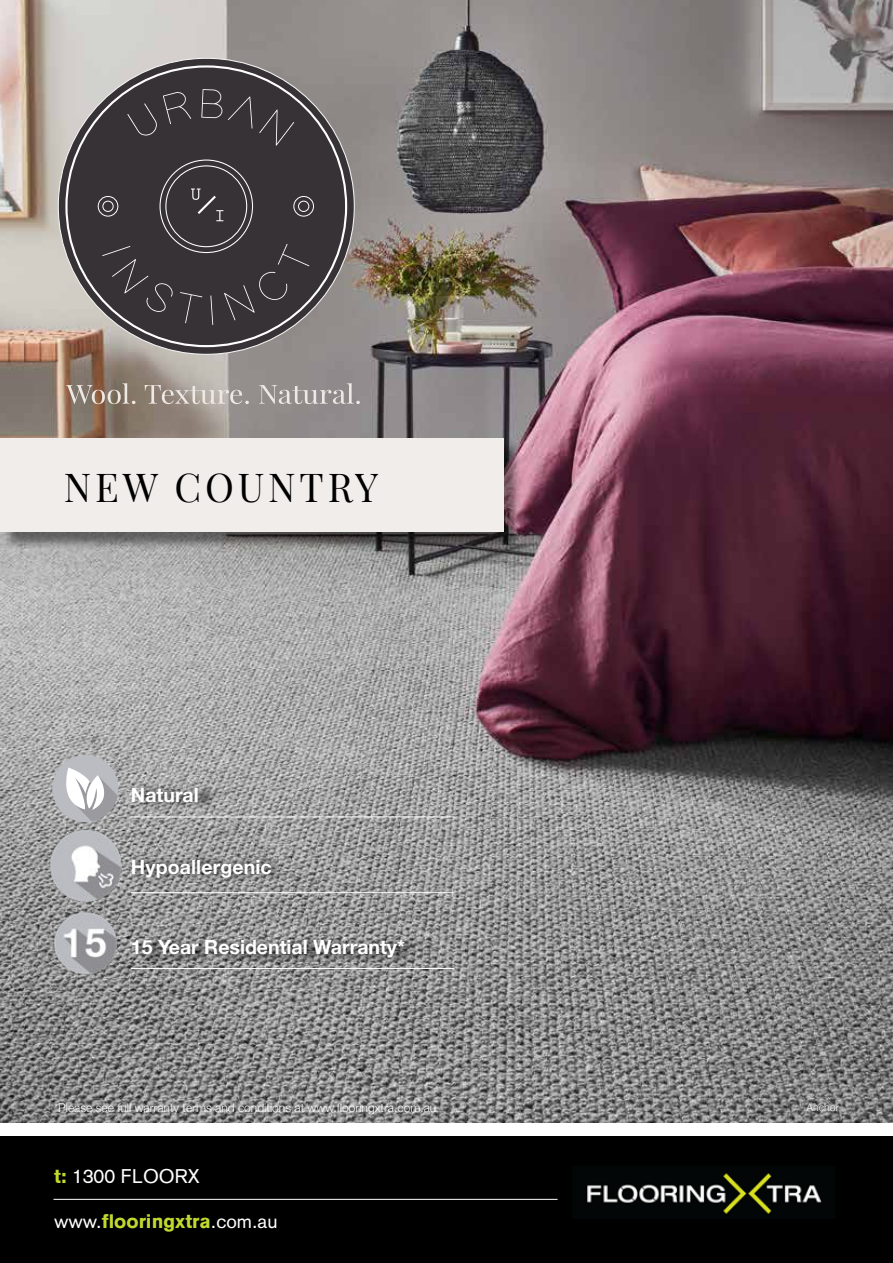
<style>
.page{position:relative;width:893px;height:1263px;background:#fff}
.page>*{position:absolute;margin:0;border:0;box-sizing:border-box;transform-origin:0 0}
.t1{font:39px "Playfair Display";letter-spacing:.1em;color:#000}
.t2{font:700 19.5px "Helvetica Neue";color:#fff}
.t3{font:700 19.5px "Akzidenz Grotesk BE";color:#c1d82f}
.t4{font:19.5px "Akzidenz Grotesk";color:#fff}
.t5{font:300 12px "Helvetica Neue";color:#fff}
.t6{font:300 10.5px "Helvetica Neue";color:#fff}
.s1{font-family:"Akzidenz Grotesk BE";font-weight:700;color:#c1d82f}
.s2{font-family:"Akzidenz Grotesk";font-weight:400;color:#fff}
</style>
<div class="page">
<div style="left:0;top:1135px;width:893px;height:128px;background:#000"></div>
<img style="left:0;top:0;width:893px;height:1123px">
<img style="left:587px;top:1173px;width:235px;height:42px">
<hr style="left:54px;top:1199px;width:503px;height:1px;background:#fff">
<div style="left:137px;top:781px;width:81px;height:30px;background:#000;opacity:.75"></div>
<div style="left:52px;top:755px;width:66px;height:67px;background:#bbbcc1;border-radius:50%"></div>
<svg style="left:66px;top:767px;width:52px;height:54px"></svg>
<div style="left:128px;top:852px;width:155px;height:33px;background:#000;opacity:.75"></div>
<img style="left:47px;top:827px;width:77px;height:155px">
<div style="left:133px;top:935px;width:287px;height:33px;background:#000;opacity:.75"></div>
<hr style="left:131px;top:968px;width:323px;height:1px;background:#fff">
<hr style="left:131px;top:892px;width:323px;height:1px;background:#fff">
<hr style="left:131px;top:817px;width:323px;height:1px;background:#fff">
<div style="left:58px;top:58px;width:296px;height:296px;background:#363235;border-radius:50%"></div>
<svg style="left:102px;top:246px;width:71px;height:67px"></svg>
<svg style="left:180px;top:292px;width:22px;height:31px"></svg>
<svg style="left:210px;top:296px;width:3px;height:29px"></svg>
<svg style="left:224px;top:244px;width:85px;height:76px"></svg>
<svg style="left:127px;top:91px;width:64px;height:45px"></svg>
<svg style="left:201px;top:89px;width:52px;height:40px"></svg>
<svg style="left:259px;top:109px;width:35px;height:37px"></svg>
<svg style="left:191px;top:189px;width:32px;height:32px"></svg>
<div style="left:165px;top:165px;width:82px;height:82px;border:1px solid #fff;border-radius:50%"></div>
<svg style="left:98px;top:196px;width:20px;height:20px"></svg>
<div style="left:98px;top:196px;width:20px;height:20px;border:1px solid #fff;border-radius:50%"></div>
<svg style="left:294px;top:196px;width:19px;height:20px"></svg>
<div style="left:294px;top:196px;width:20px;height:20px;border:1px solid #fff;border-radius:50%"></div>
<div style="left:299px;top:201px;width:10px;height:10px;background:#363235;border-radius:50%"></div>
<div style="left:298px;top:201px;width:11px;height:11px;border:1px solid #fff;border-radius:50%"></div>
<div style="left:103px;top:201px;width:10px;height:10px;background:#363235;border-radius:50%"></div>
<div style="left:103px;top:201px;width:10px;height:11px;border:1px solid #fff;border-radius:50%"></div>
<svg style="left:66px;top:383px;width:70px;height:21px"></svg>
<svg style="left:145px;top:385px;width:104px;height:19px;background:#b2aaa3"></svg>
<svg style="left:259px;top:383px;width:101px;height:21px;background:#a6a09f"></svg>
<div style="left:2px;top:440px;width:520px;height:110px;background:#000;opacity:.47"></div>
<div style="left:0;top:438px;width:503px;height:93px;background:#f0edea"></div>
<h1 class="t1" style="left:64px;top:466px;width:316px">NEW COUNTRY</h1>
<h2 class="t2" style="left:131px;top:788px;width:69px">Natural</h2>
<h2 class="t2" style="left:131px;top:859px;width:142px">Hypoallergenic</h2>
<h2 class="t2" style="left:131px;top:940px;width:276px">15 Year Residential Warranty*</h2>
<p class="t5" style="left:54px;top:1098px;width:384px">*Please see full warranty terms and conditions at www.flooringxtra.com.au</p>
<h2 class="t4" style="left:54px;top:1164px;width:147px"><span class="s1">t:</span> 1300 FLOORX</h2>
<h2 class="t3" style="left:54px;top:1210px;width:225px"><span class="s2">www.</span>flooringxtra<span class="s2">.com.au</span></h2>
<p class="t6" style="left:806px;top:1102px;width:34px">Anchor</p>
</div>
